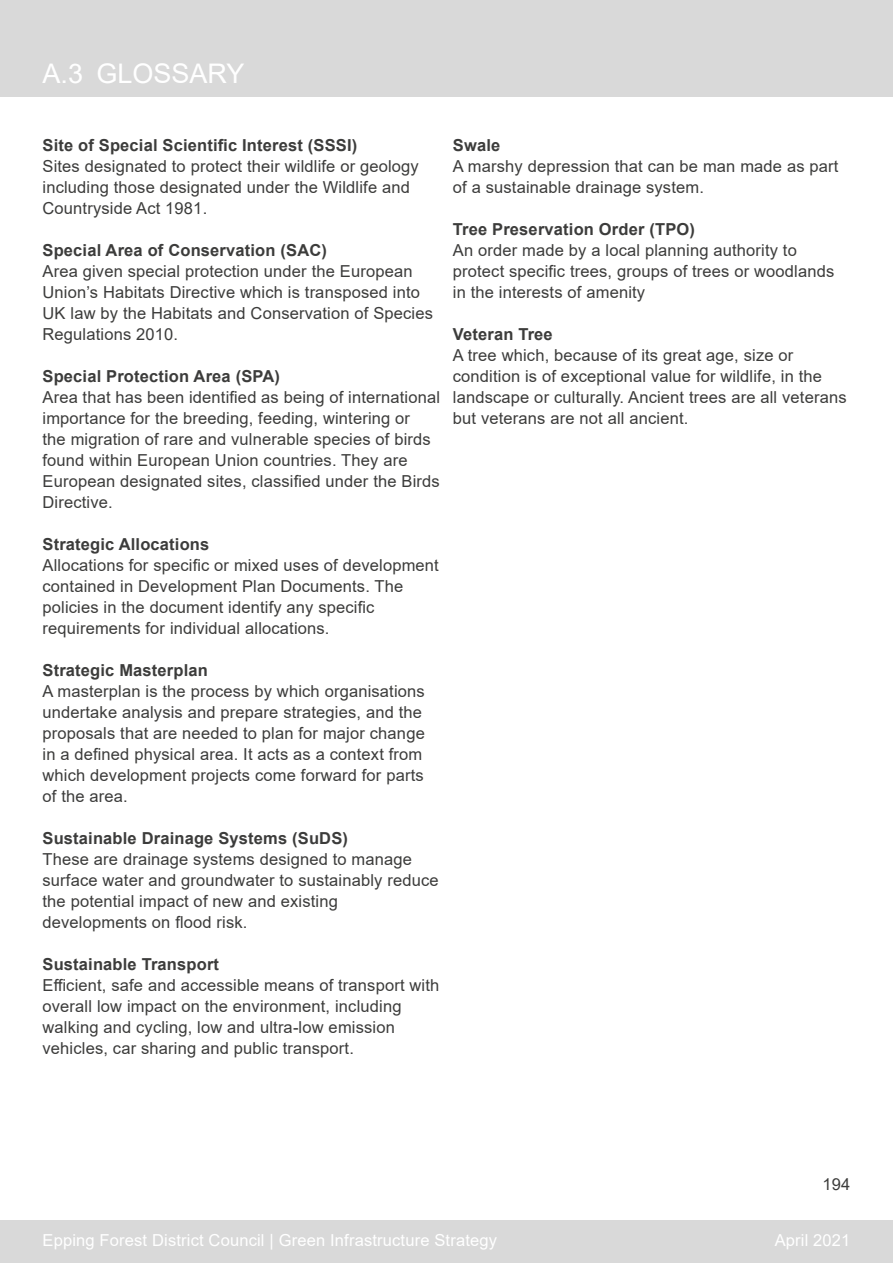
<style>
.page{position:relative;width:893px;height:1263px;background:#fff}
.page>*{position:absolute;margin:0;border:0;box-sizing:border-box;transform-origin:0 0}
.t1{font:27px "Arial";color:#fff}
.t2{font:16.5px/21px "Arial";letter-spacing:.01em;color:#3c3c3b}
.t3{font:700 16.5px "Arial";letter-spacing:.01em;color:#3c3c3b}
.t4{font:16.5px "Arial";letter-spacing:.01em;color:#fff}
</style>
<div class="page">
<div style="left:0;top:0;width:893px;height:97px;background:#d9d9d9"></div>
<div style="left:0;top:1220px;width:893px;height:43px;background:#d9d9d9"></div>
<p class="t1" style="left:43px;top:55px;width:204px">A.3 GLOSSARY</p>
<p class="t3" style="left:43px;top:133px;width:316px">Site of Special Scientific Interest (SSSI)</p>
<p class="t2" style="left:43px;top:156px;width:378px">Sites designated to protect their wildlife or geology</p>
<p class="t2" style="left:43px;top:177px;width:369px">including those designated under the Wildlife and</p>
<p class="t2" style="left:43px;top:198px;width:166px">Countryside Act 1981.</p>
<p class="t3" style="left:43px;top:238px;width:286px">Special Area of Conservation (SAC)</p>
<p class="t2" style="left:43px;top:261px;width:372px">Area given special protection under the European</p>
<p class="t2" style="left:43px;top:282px;width:392px">Union’s Habitats Directive which is transposed into<br>UK law by the Habitats and Conservation of Species</p>
<p class="t2" style="left:43px;top:324px;width:137px">Regulations 2010.</p>
<p class="t3" style="left:43px;top:364px;width:239px">Special Protection Area (SPA)</p>
<p class="t2" style="left:43px;top:387px;width:399px">Area that has been identified as being of international importance for the breeding, feeding, wintering or<br>the migration of rare and vulnerable species of birds found within European Union countries. They are European designated sites, classified under the Birds Directive.</p>
<p class="t3" style="left:43px;top:532px;width:168px">Strategic Allocations</p>
<p class="t2" style="left:43px;top:555px;width:398px">Allocations for specific or mixed uses of development</p>
<p class="t2" style="left:43px;top:576px;width:362px">contained in Development Plan Documents. The policies in the document identify any specific requirements for individual allocations.</p>
<p class="t3" style="left:43px;top:658px;width:167px">Strategic Masterplan</p>
<p class="t2" style="left:43px;top:681px;width:384px">A masterplan is the process by which organisations</p>
<p class="t2" style="left:43px;top:702px;width:381px">undertake analysis and prepare strategies, and the</p>
<p class="t2" style="left:43px;top:723px;width:384px">proposals that are needed to plan for major change in a defined physical area. It acts as a context from which development projects come forward for parts of the area.</p>
<p class="t3" style="left:43px;top:826px;width:307px">Sustainable Drainage Systems (SuDS)</p>
<p class="t2" style="left:43px;top:849px;width:371px">These are drainage systems designed to manage</p>
<p class="t2" style="left:43px;top:870px;width:398px">surface water and groundwater to sustainably reduce</p>
<p class="t2" style="left:43px;top:891px;width:297px">the potential impact of new and existing developments on flood risk.</p>
<p class="t3" style="left:43px;top:952px;width:178px">Sustainable Transport</p>
<p class="t2" style="left:43px;top:975px;width:398px">Efficient, safe and accessible means of transport with</p>
<p class="t2" style="left:43px;top:996px;width:360px">overall low impact on the environment, including walking and cycling, low and ultra-low emission vehicles, car sharing and public transport.</p>
<p class="t3" style="left:453px;top:133px;width:49px">Swale</p>
<p class="t2" style="left:453px;top:156px;width:387px">A marshy depression that can be man made as part of a sustainable drainage system.</p>
<p class="t3" style="left:453px;top:217px;width:244px">Tree Preservation Order (TPO)</p>
<p class="t2" style="left:453px;top:240px;width:383px">An order made by a local planning authority to protect specific trees, groups of trees or woodlands in the interests of amenity</p>
<p class="t3" style="left:453px;top:322px;width:101px">Veteran Tree</p>
<p class="t2" style="left:453px;top:345px;width:342px">A tree which, because of its great age, size or</p>
<p class="t2" style="left:453px;top:366px;width:371px">condition is of exceptional value for wildlife, in the</p>
<p class="t2" style="left:453px;top:387px;width:395px">landscape or culturally. Ancient trees are all veterans</p>
<p class="t2" style="left:453px;top:408px;width:237px">but veterans are not all ancient.</p>
<p class="t2" style="left:823px;top:1173px;width:29px">194</p>
<p class="t4" style="left:43px;top:1229px;width:456px">Epping Forest District Council | Green Infrastructure Strategy</p>
<p class="t4" style="left:775px;top:1229px;width:77px">April 2021</p>
</div>
